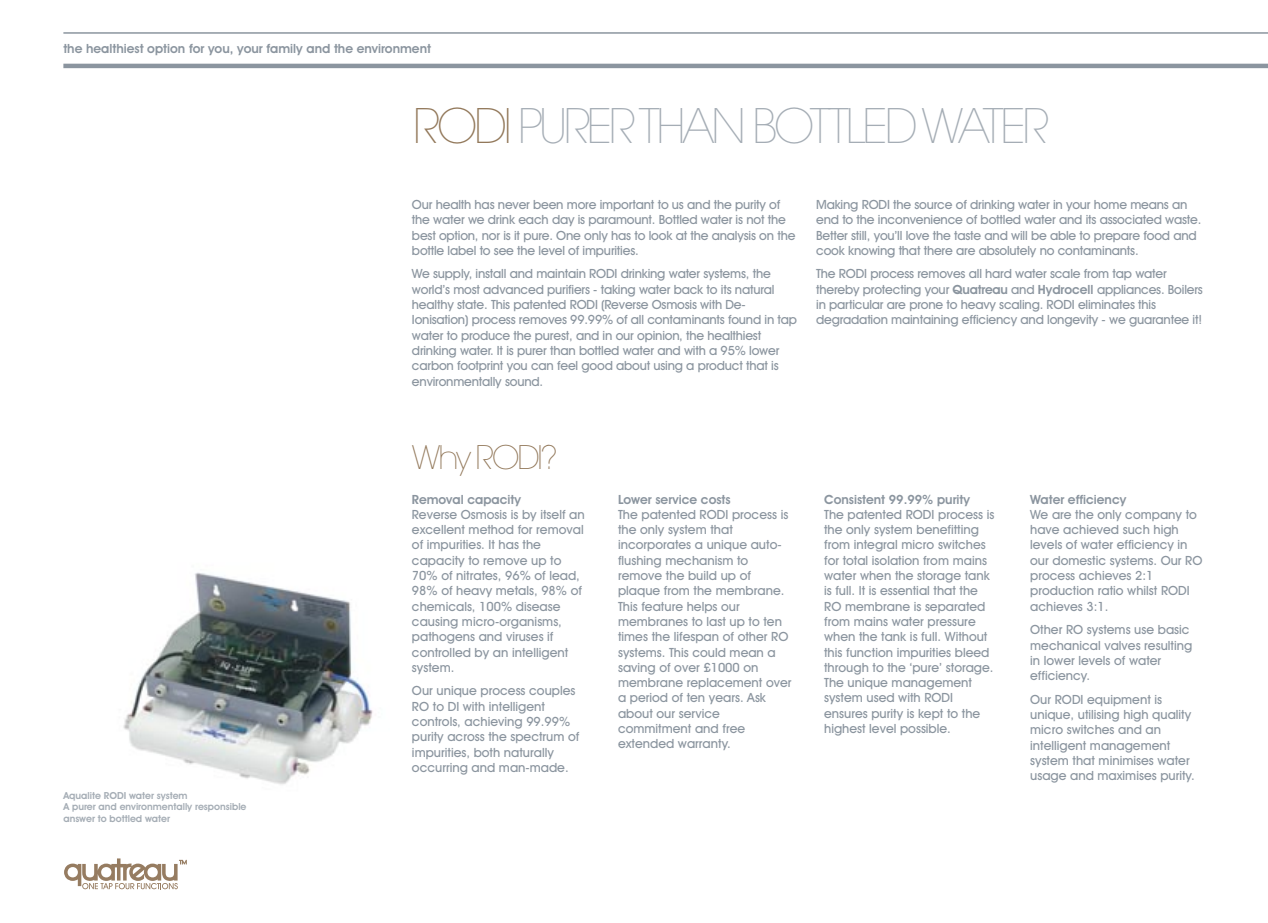
<style>
.page{position:relative;width:1268px;height:923px;background:#fff}
.page>*{position:absolute;margin:0;border:0;box-sizing:border-box;transform-origin:0 0}
.t1{font:200 47.25px "ITC Avant Garde Pro";letter-spacing:-.075em;color:#a5adb5}
.t2{font:200 32.25px "ITC Avant Garde Pro";letter-spacing:-.075em;color:#92785a}
.t3{font:500 12.75px/15.3px "Avant Garde IT Cby BT";color:#8b959f}
.t4{font:600 12.75px "Avant Garde IT Cby BT";color:#8b959f}
.t5{font:600 9.75px/11.7px "Avant Garde IT Cby BT";color:#a5adb5}
.s1{color:#92785a}
.s2{font-weight:600}
</style>
<div class="page">
<img style="left:123px;top:572px;width:250px;height:213px">
<hr style="left:63px;top:32px;width:1204px;height:2px;background:#8b959f">
<hr style="left:63px;top:64px;width:1204px;height:4px;background:#8b959f">
<svg style="left:64px;top:858px;width:123px;height:31px"></svg>
<p class="t4" style="left:63px;top:44px;width:369px">the healthiest option for you, your family and the environment</p>
<h1 class="t1" style="left:413px;top:104px;width:637px"><span class="s1">RODI</span> PURER THAN BOTTLED WATER</h1>
<p class="t5" style="left:63px;top:790px;width:184px">Aqualite RODI water system<br>A purer and environmentally responsible answer to bottled water</p>
<p class="t3" style="left:412px;top:198px;width:385px">Our health has never been more important to us and the purity of the water we drink each day is paramount. Bottled water is not the best option, nor is it pure. One only has to look at the analysis on the bottle label to see the level of impurities.</p>
<p class="t3" style="left:412px;top:267px;width:386px">We supply, install and maintain RODI drinking water systems, the world’s most advanced purifiers - taking water back to its natural healthy state. This patented RODI (Reverse Osmosis with De-Ionisation) process removes 99.99% of all contaminants found in tap water to produce the purest, and in our opinion, the healthiest drinking water. It is purer than bottled water and with a 95% lower carbon footprint you can feel good about using a product that is environmentally sound.</p>
<p class="t3" style="left:816px;top:198px;width:386px">Making RODI the source of drinking water in your home means an end to the inconvenience of bottled water and its associated waste.<br>Better still, you’ll love the taste and will be able to prepare food and cook knowing that there are absolutely no contaminants.</p>
<p class="t3" style="left:816px;top:267px;width:388px">The RODI process removes all hard water scale from tap water thereby protecting your <span class="s2">Quatreau</span> and <span class="s2">Hydrocell</span> appliances. Boilers in particular are prone to heavy scaling. RODI eliminates this degradation maintaining efficiency and longevity - we guarantee it!</p>
<h2 class="t2" style="left:412px;top:442px;width:148px">Why RODI?</h2>
<p class="t4" style="left:412px;top:494px;width:110px">Removal capacity</p>
<p class="t3" style="left:412px;top:508px;width:174px">Reverse Osmosis is by itself an excellent method for removal of impurities. It has the capacity to remove up to<br>70% of nitrates, 96% of lead,<br>98% of heavy metals, 98% of chemicals, 100% disease causing micro-organisms, pathogens and viruses if controlled by an intelligent system.</p>
<p class="t3" style="left:412px;top:684px;width:169px">Our unique process couples<br>RO to DI with intelligent controls, achieving 99.99% purity across the spectrum of impurities, both naturally occurring and man-made.</p>
<p class="t4" style="left:618px;top:494px;width:114px">Lower service costs</p>
<p class="t3" style="left:618px;top:508px;width:175px">The patented RODI process is the only system that incorporates a unique auto&shy;flushing mechanism to remove the build up of plaque from the membrane.<br>This feature helps our membranes to last up to ten times the lifespan of other RO systems. This could mean a saving of over £1000 on membrane replacement over a period of ten years. Ask about our service commitment and free extended warranty.</p>
<p class="t4" style="left:824px;top:494px;width:147px">Consistent 99.99% purity</p>
<p class="t3" style="left:824px;top:508px;width:172px">The patented RODI process is the only system benefitting from integral micro switches for total isolation from mains water when the storage tank is full. It is essential that the<br>RO membrane is separated from mains water pressure when the tank is full. Without this function impurities bleed through to the ‘pure’ storage.<br>The unique management system used with RODI ensures purity is kept to the highest level possible.</p>
<p class="t4" style="left:1029px;top:494px;width:98px">Water efficiency</p>
<p class="t3" style="left:1029px;top:508px;width:174px">We are the only company to have achieved such high levels of water efficiency in our domestic systems. Our RO process achieves 2:1 production ratio whilst RODI achieves 3:1.</p>
<p class="t3" style="left:1029px;top:623px;width:163px">Other RO systems use basic mechanical valves resulting in lower levels of water efficiency.</p>
<p class="t3" style="left:1029px;top:693px;width:166px">Our RODI equipment is unique, utilising high quality micro switches and an intelligent management system that minimises water usage and maximises purity.</p>
</div>
